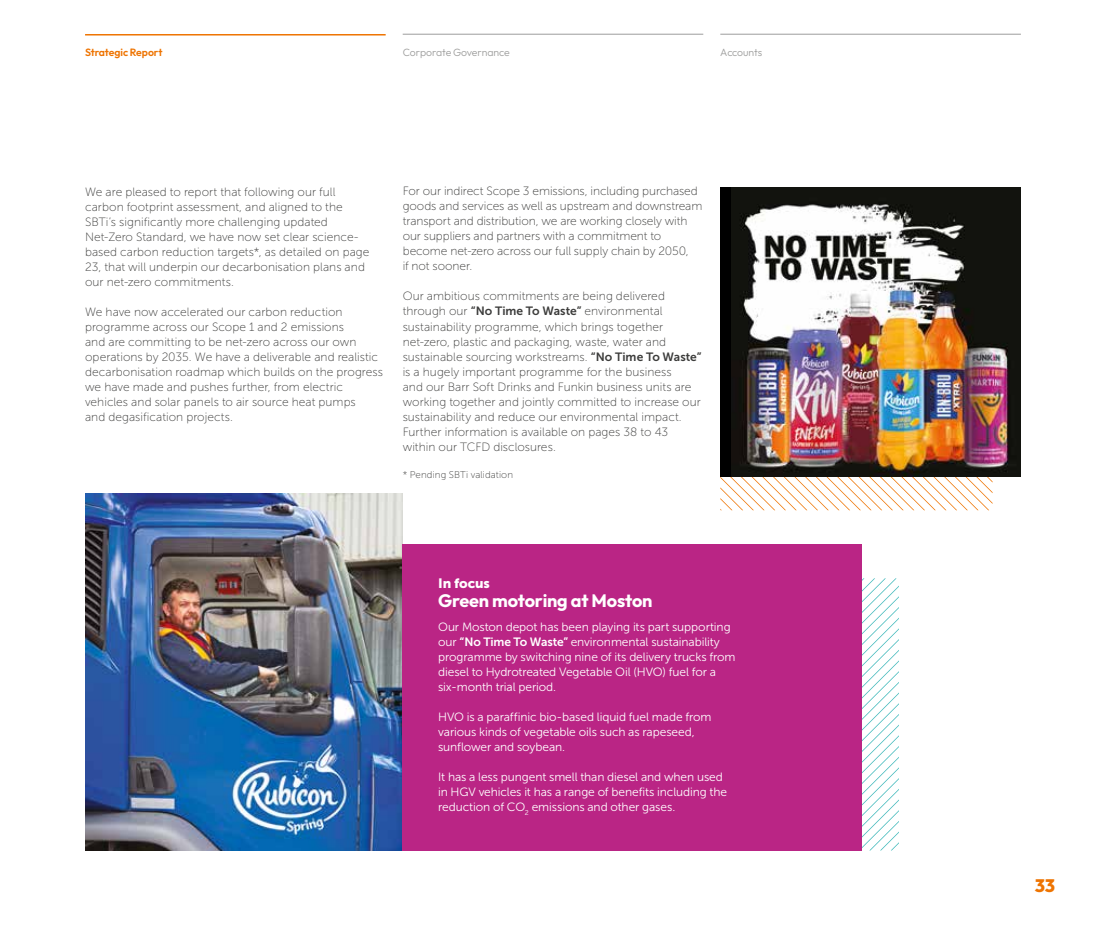
<style>
.page{position:relative;width:1106px;height:927px;background:#fff}
.page>*{position:absolute;margin:0;border:0;box-sizing:border-box;transform-origin:0 0}
.t1{font:700 18px "Outfit";letter-spacing:-.01em;color:#fff}
.t2{font:800 18px "Outfit";color:#ee7402}
.t3{font:13.5px "Museo Sans 900";letter-spacing:-.005em;color:#fff}
.t4{font:12px/15px "Museo Sans 100";color:#3c3c3b}
.t5{font:12px/15px "Museo Sans 300";letter-spacing:-.01em;color:#fff}
.t6{font:300 10.5px "Outfit";letter-spacing:-.01em;color:#9d9d9c}
.t7{font:600 10.5px "Outfit";letter-spacing:-.01em;color:#ee7402}
.t8{font:9.75px "Museo Sans 100";letter-spacing:.01em;color:#3c3c3b}
.s1{font-family:"Museo Sans 700"}
</style>
<div class="page">
<svg style="left:720px;top:476px;width:272px;height:34px"></svg>
<div style="left:720px;top:187px;width:300px;height:289px;background:#000"></div>
<img style="left:731px;top:187px;width:289px;height:289px">
<svg style="left:862px;top:578px;width:37px;height:272px"></svg>
<img style="left:85px;top:493px;width:318px;height:357px">
<div style="left:403px;top:544px;width:459px;height:306px;background:#ba2585"></div>
<hr style="left:85px;top:34px;width:301px;height:2px;background:#ee7402">
<hr style="left:403px;top:34px;width:300px;height:1px;background:#9d9d9c">
<hr style="left:720px;top:34px;width:300px;height:1px;background:#9d9d9c">
<p class="t7" style="left:85px;top:47px;width:79px">Strategic Report</p>
<p class="t6" style="left:403px;top:47px;width:109px">Corporate Governance</p>
<p class="t6" style="left:720px;top:47px;width:43px">Accounts</p>
<p class="t4" style="left:85px;top:184px;width:286px">We are pleased to report that following our full carbon footprint assessment, and aligned to the SBTi’s significantly more challenging updated Net-Zero Standard, we have now set clear science&shy;based carbon reduction targets*, as detailed on page 23, that will underpin our decarbonisation plans and our net-zero commitments.</p>
<p class="t4" style="left:85px;top:304px;width:299px">We have now accelerated our carbon reduction programme across our Scope 1 and 2 emissions<br>and are committing to be net-zero across our own operations by 2035. We have a deliverable and realistic decarbonisation roadmap which builds on the progress we have made and pushes further, from electric vehicles and solar panels to air source heat pumps<br>and degasification projects.</p>
<p class="t4" style="left:403px;top:184px;width:301px">For our indirect Scope 3 emissions, including purchased goods and services as well as upstream and downstream transport and distribution, we are working closely with our suppliers and partners with a commitment to become net-zero across our full supply chain by 2050,<br>if not sooner.</p>
<p class="t4" style="left:403px;top:289px;width:300px">Our ambitious commitments are being delivered through our <span class="s1">“No Time To Waste”</span> environmental sustainability programme, which brings together net-zero, plastic and packaging, waste, water and sustainable sourcing workstreams. <span class="s1">“No Time To Waste” </span>is a hugely important programme for the business<br>and our Barr Soft Drinks and Funkin business units are working together and jointly committed to increase our sustainability and reduce our environmental impact.<br>Further information is available on pages 38 to 43 within our TCFD disclosures.</p>
<p class="t8" style="left:403px;top:470px;width:112px">* Pending SBTi validation</p>
<p class="t3" style="left:438px;top:576px;width:53px">In focus</p>
<h1 class="t1" style="left:438px;top:591px;width:216px">Green motoring at Moston</h1>
<p class="t5" style="left:438px;top:619px;width:299px">Our Moston depot has been playing its part supporting our <span class="s1">“No Time To Waste”</span> environmental sustainability programme by switching nine of its delivery trucks from diesel to Hydrotreated Vegetable Oil (HVO) fuel for a six-month trial period.</p>
<p class="t5" style="left:438px;top:709px;width:275px">HVO is a paraffinic bio-based liquid fuel made from various kinds of vegetable oils such as rapeseed, sunflower and soybean.</p>
<p class="t5" style="left:438px;top:769px;width:290px">It has a less pungent smell than diesel and when used in HGV vehicles it has a range of benefits including the reduction of CO<sub>2</sub> emissions and other gases.</p>
<h1 class="t2" style="left:1034px;top:875px;width:22px">33</h1>
</div>
